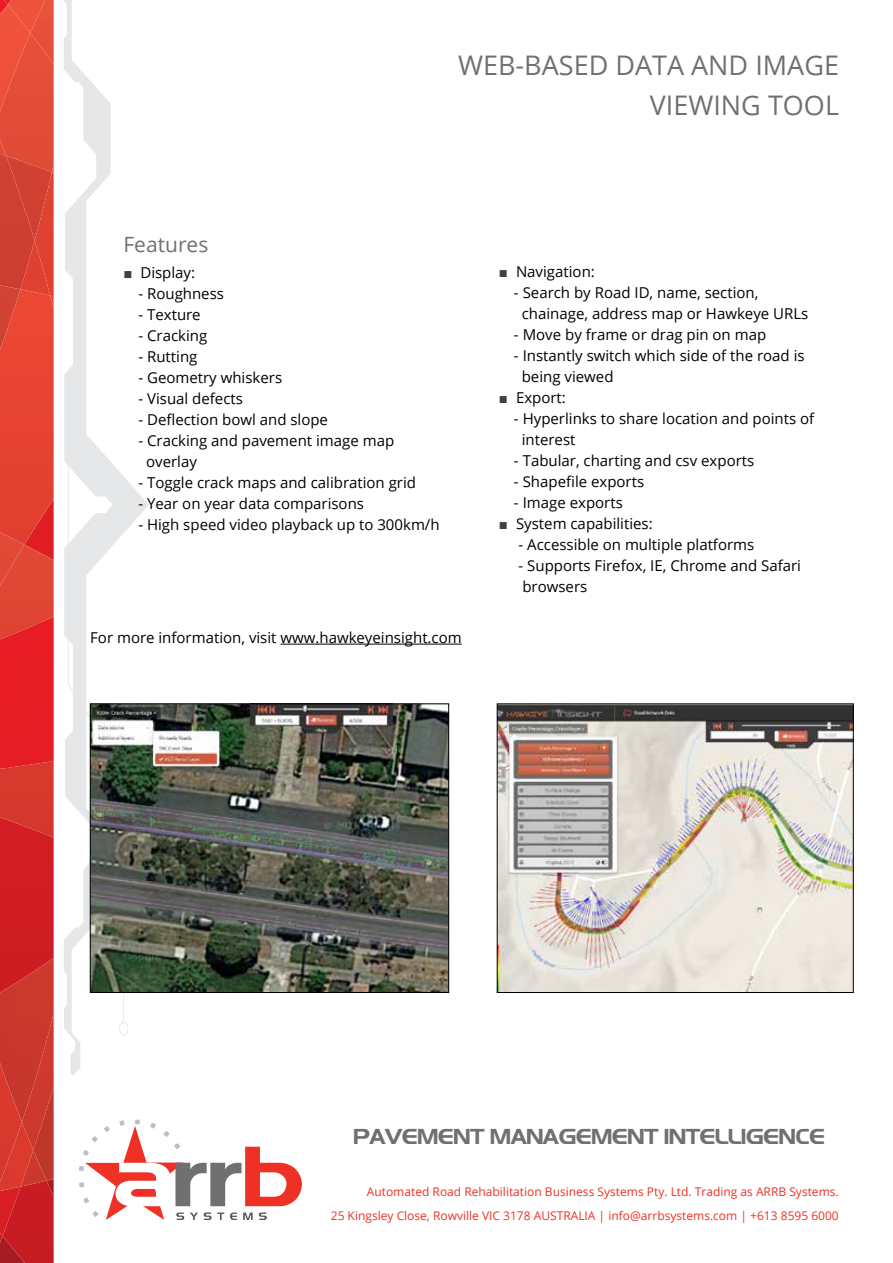
<style>
.page{position:relative;width:893px;height:1263px;background:#fff}
.page>*{position:absolute;margin:0;border:0;box-sizing:border-box;transform-origin:0 0}
.t1{font:27px/40.5px "Open Sans";color:#6f7070;text-align:right}
.t2{font:21px "Niamey";color:#6f7070}
.t3{font:21px "Open Sans";color:#6f7070}
.t4{font:15px/21px "Open Sans";color:#000}
.t5{font:12px "Open Sans";color:#ee3124}
.s1{font-family:"Arial";color:#414042}
</style>
<div class="page">
<div style="left:0;top:837px;width:54px;height:121px;background:#d01d23"></div>
<img style="left:0;top:0;width:8px;height:4px">
<img style="left:0;top:1236px;width:3px;height:27px">
<img style="left:3px;top:1181px;width:51px;height:82px">
<img style="left:0;top:1196px;width:21px;height:40px">
<img style="left:0;top:295px;width:54px;height:542px">
<img style="left:8px;top:0;width:46px;height:33px">
<img style="left:0;top:289px;width:20px;height:214px">
<div style="left:0;top:33px;width:54px;height:131px;background:#e24d39"></div>
<img style="left:50px;top:164px;width:4px;height:145px">
<img style="left:0;top:4px;width:30px;height:123px">
<div style="left:0;top:503px;width:24px;height:114px;background:#e04634"></div>
<img style="left:0;top:958px;width:54px;height:55px">
<img style="left:0;top:1004px;width:22px;height:192px">
<img style="left:47px;top:1150px;width:7px;height:31px">
<img style="left:22px;top:1013px;width:32px;height:137px">
<img style="left:33px;top:1150px;width:14px;height:36px">
<img style="left:0;top:1122px;width:33px;height:70px">
<img style="left:0;top:617px;width:54px;height:160px">
<img style="left:0;top:150px;width:35px;height:139px">
<img style="left:20px;top:241px;width:15px;height:54px">
<img style="left:6px;top:156px;width:46px;height:85px">
<img style="left:35px;top:172px;width:19px;height:124px">
<svg style="left:79px;top:1119px;width:223px;height:101px"></svg>
<svg style="left:64px;top:0;width:85px;height:1075px"></svg>
<div style="left:102px;top:213px;width:691px;height:238px;background:#fff"></div>
<img style="left:499px;top:705px;width:353px;height:286px">
<div style="left:497px;top:703px;width:357px;height:290px;border:1px solid #000"></div>
<img style="left:92px;top:705px;width:355px;height:286px">
<div style="left:90px;top:703px;width:359px;height:290px;border:1px solid #000"></div>
<hr style="left:280px;top:644px;width:182px;height:1px;background:#000">
<h1 class="t1" style="left:458px;top:44px;width:382px">WEB-BASED DATA AND IMAGE<br>VIEWING TOOL</h1>
<h2 class="t3" style="left:123px;top:230px;width:86px">Features</h2>
<p class="t4" style="left:123px;top:261px;width:73px"><span class="s1">■</span> Display:</p>
<p class="t4" style="left:138px;top:282px;width:87px">- Roughness</p>
<p class="t4" style="left:138px;top:303px;width:64px">- Texture</p>
<p class="t4" style="left:138px;top:324px;width:70px">- Cracking</p>
<p class="t4" style="left:138px;top:345px;width:61px">- Rutting</p>
<p class="t4" style="left:138px;top:366px;width:145px">- Geometry whiskers</p>
<p class="t4" style="left:138px;top:387px;width:106px">- Visual defects</p>
<p class="t4" style="left:138px;top:408px;width:191px">- Deflection bowl and slope</p>
<p class="t4" style="left:146px;top:429px;width:249px;text-indent:-8px">- Cracking and pavement image map overlay</p>
<p class="t4" style="left:138px;top:471px;width:279px">- Toggle crack maps and calibration grid</p>
<p class="t4" style="left:138px;top:492px;width:227px">- Year on year data comparisons</p>
<p class="t4" style="left:138px;top:513px;width:303px">- High speed video playback up to 300km/h</p>
<p class="t4" style="left:499px;top:261px;width:97px"><span class="s1">■</span> Navigation:</p>
<p class="t4" style="left:522px;top:282px;width:288px;text-indent:-8px">- Search by Road ID, name, section, chainage, address map or Hawkeye URLs</p>
<p class="t4" style="left:514px;top:324px;width:254px">- Move by frame or drag pin on map</p>
<p class="t4" style="left:522px;top:345px;width:284px;text-indent:-8px">- Instantly switch which side of the road is being viewed</p>
<p class="t4" style="left:499px;top:387px;width:68px"><span class="s1">■</span> Export:</p>
<p class="t4" style="left:522px;top:408px;width:294px;text-indent:-8px">- Hyperlinks to share location and points of interest</p>
<p class="t4" style="left:514px;top:450px;width:242px">- Tabular, charting and csv exports</p>
<p class="t4" style="left:514px;top:471px;width:132px">- Shapefile exports</p>
<p class="t4" style="left:514px;top:492px;width:110px">- Image exports</p>
<p class="t4" style="left:499px;top:513px;width:155px"><span class="s1">■</span> System capabilities:</p>
<p class="t4" style="left:518px;top:534px;width:237px">- Accessible on multiple platforms</p>
<p class="t4" style="left:518px;top:555px;width:284px">- Supports Firefox, IE, Chrome and Safari browsers</p>
<p class="t4" style="left:90px;top:627px;width:373px">For more information, visit www.hawkeyeinsight.com</p>
<h2 class="t2" style="left:353px;top:1123px;width:473px">PAVEMENT MANAGEMENT INTELLIGENCE</h2>
<p class="t5" style="left:367px;top:1183px;width:473px">Automated Road Rehabilitation Business Systems Pty. Ltd. Trading as ARRB Systems.</p>
<p class="t5" style="left:331px;top:1207px;width:509px">25 Kingsley Close, Rowville VIC 3178 AUSTRALIA | info@arrbsystems.com | +613 8595 6000</p>
</div>
